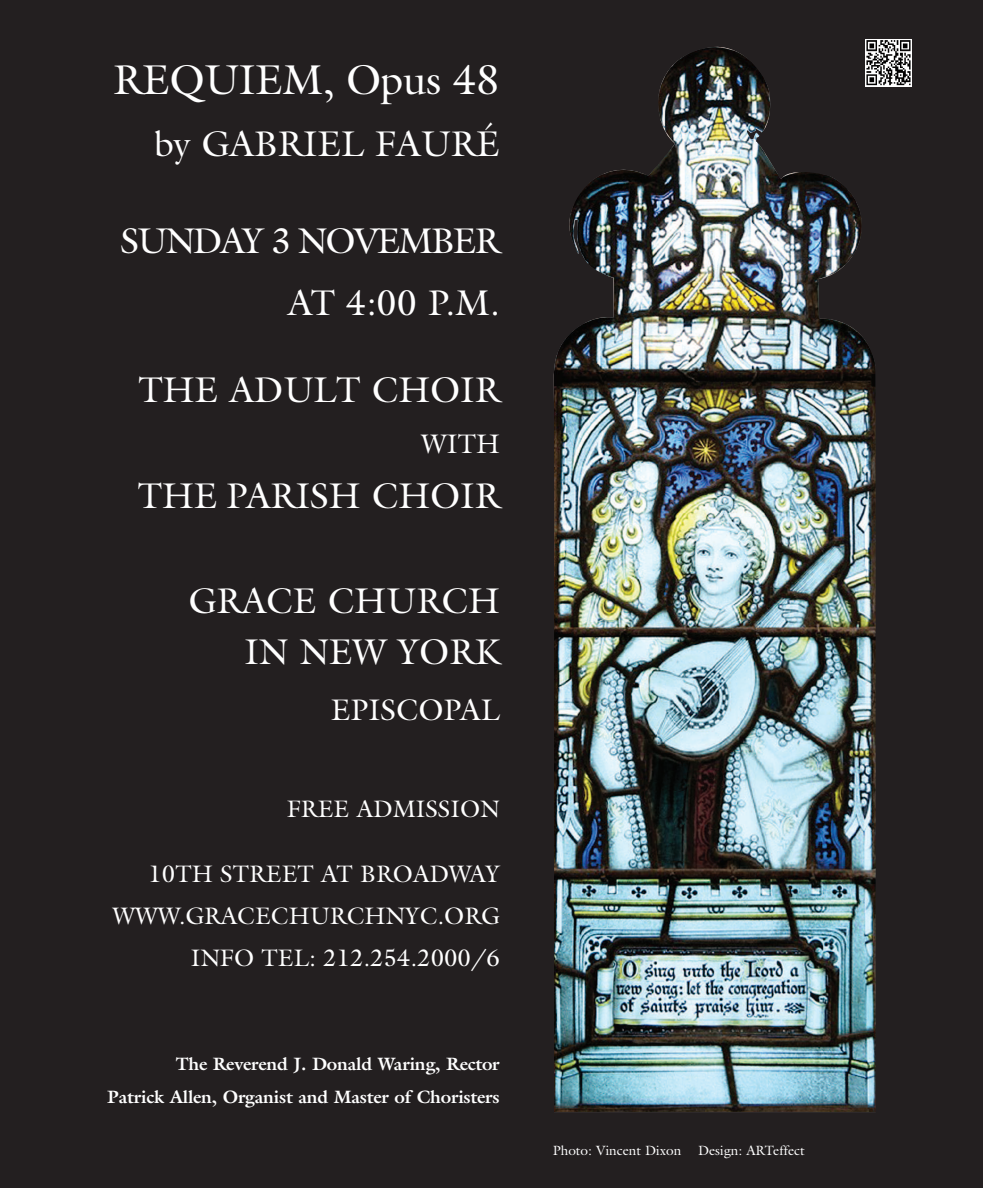
<style>
.page{position:relative;width:983px;height:1188px;background:#231f20}
.page>*{position:absolute;margin:0;border:0;box-sizing:border-box;transform-origin:0 0}
.t1{font:42px "Galliard";letter-spacing:-.01em;color:#fff}
.t2{font:36px/51px "Galliard";color:#fff;text-align:right}
.t3{font:36px/61.5px "Galliard";letter-spacing:-.055em;color:#fff;text-align:right}
.t4{font:30px "Galliard";color:#fff}
.t5{font:27px "Galliard";color:#fff}
.t6{font:24px/42px "Galliard";color:#fff;text-align:right}
.t7{font:700 18px/33px "Galliard";letter-spacing:-.01em;color:#fff;text-align:right}
.t8{font:13.5px "Galliard";color:#fff}
</style>
<div class="page">
<img style="left:553px;top:46px;width:322px;height:1066px">
<img style="left:865px;top:40px;width:47px;height:46px">
<h1 class="t1" style="left:113px;top:55px;width:388px">REQUIEM, Opus 48</h1>
<h2 class="t2" style="left:154px;top:118px;width:348px">by GABRIEL FAURÉ</h2>
<h2 class="t3" style="left:120px;top:210px;width:381px">SUNDAY 3 NOVEMBER<br>AT 4:00 P.M.</h2>
<h2 class="t2" style="left:138px;top:364px;width:363px">THE ADULT CHOIR</h2>
<p class="t5" style="left:421px;top:427px;width:80px">WITH</p>
<h2 class="t2" style="left:138px;top:470px;width:363px">THE PARISH CHOIR</h2>
<h2 class="t2" style="left:188px;top:575px;width:313px">GRACE CHURCH<br>IN NEW YORK</h2>
<p class="t4" style="left:331px;top:692px;width:171px">EPISCOPAL</p>
<p class="t6" style="left:287px;top:788px;width:214px">FREE ADMISSION</p>
<p class="t6" style="left:113px;top:852px;width:388px">10TH STREET AT BROADWAY<br>WWW.GRACECHURCHNYC.ORG<br>INFO TEL: 212.254.2000/6</p>
<p class="t7" style="left:107px;top:1047px;width:394px">The Reverend J. Donald Waring, Rector<br>Patrick Allen, Organist and Master of Choristers</p>
<p class="t8" style="left:553px;top:1143px;width:253px">Photo: Vincent Dixon Design: ARTeffect</p>
</div>
